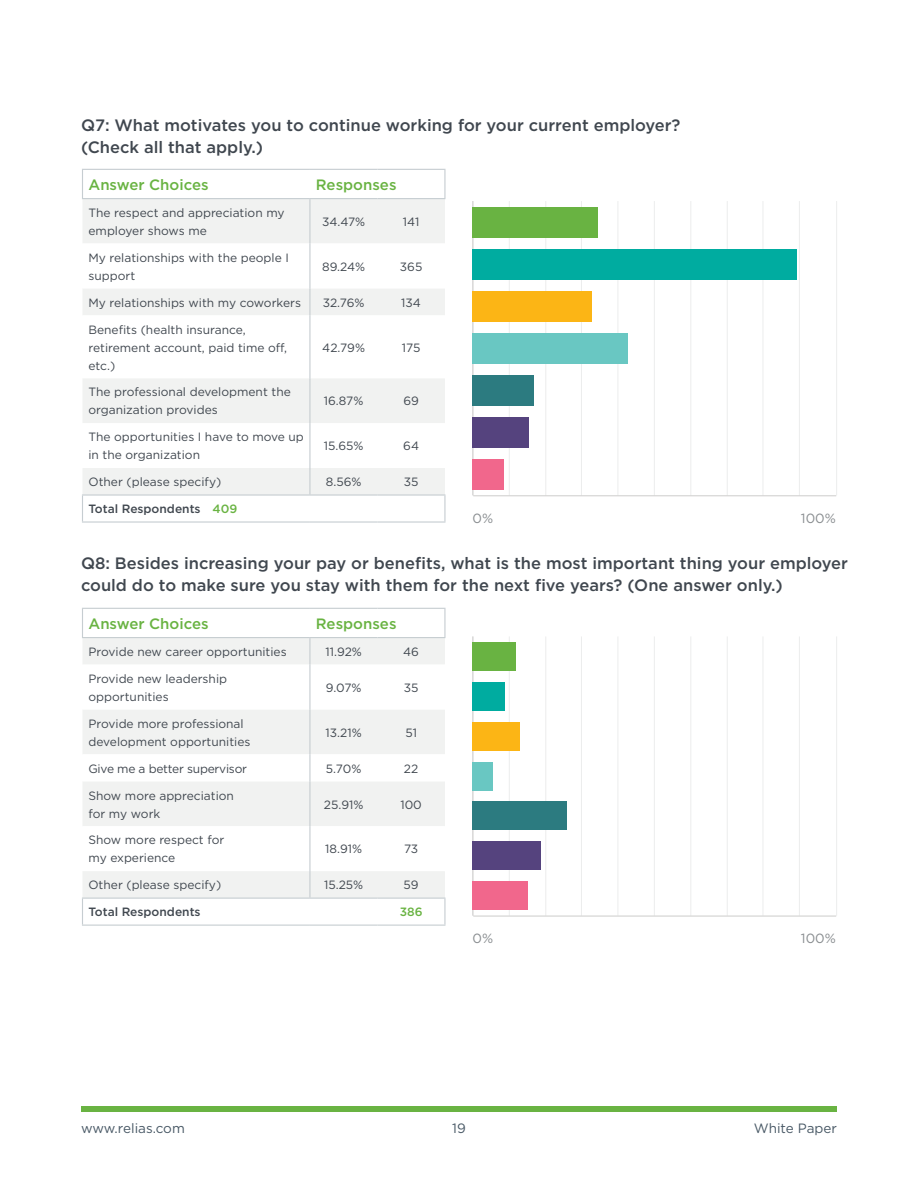
<style>
.page{position:relative;width:918px;height:1188px;background:#fff}
.page>*{position:absolute;margin:0;border:0;box-sizing:border-box;transform-origin:0 0}
.t1{font:500 16.5px/22.5px "Gotham";color:#40474f}
.t2{font:500 15px "Gotham";color:#69b342}
.t3{font:13.5px "Gotham";color:#485865}
.t4{font:13.35px "Gotham";color:#898d90}
.t5{font:12px/18px "Gotham";color:#40474f}
.t6{font:500 12px "Gotham";color:#40474f}
.t7{font:12px "Gotham";letter-spacing:-.02em;color:#40474f}
.t8{font:500 12px "Gotham";color:#69b342}
.s1{color:#69b342}
</style>
<div class="page">
<div style="left:81px;top:1106px;width:756px;height:6px;background:#69b342"></div>
<div style="left:82px;top:199px;width:363px;height:295px;background:#f1f2f1"></div>
<svg style="left:82px;top:243px;width:363px;height:225px"></svg>
<hr style="left:444px;top:170px;width:2px;height:28px;background:#c6cdd1">
<hr style="left:310px;top:198px;width:67px;height:1px;background:#c6cdd1">
<hr style="left:377px;top:198px;width:69px;height:1px;background:#c6cdd1">
<hr style="left:309px;top:199px;width:1px;height:44px;background:#c6cdd1">
<hr style="left:309px;top:243px;width:1px;height:45px;background:#c6cdd1">
<svg style="left:309px;top:288px;width:1px;height:27px"></svg>
<hr style="left:309px;top:315px;width:1px;height:63px;background:#c6cdd1">
<hr style="left:309px;top:378px;width:1px;height:45px;background:#c6cdd1">
<svg style="left:309px;top:468px;width:1px;height:26px"></svg>
<svg style="left:82px;top:496px;width:1px;height:25px"></svg>
<hr style="left:82px;top:494px;width:228px;height:2px;background:#c6cdd1">
<hr style="left:310px;top:494px;width:67px;height:2px;background:#c6cdd1">
<hr style="left:377px;top:494px;width:69px;height:2px;background:#c6cdd1">
<hr style="left:82px;top:521px;width:228px;height:2px;background:#c6cdd1">
<hr style="left:310px;top:521px;width:67px;height:2px;background:#c6cdd1">
<hr style="left:377px;top:521px;width:69px;height:2px;background:#c6cdd1">
<hr style="left:82px;top:169px;width:228px;height:1px;background:#c6cdd1">
<svg style="left:82px;top:170px;width:1px;height:28px"></svg>
<hr style="left:310px;top:169px;width:67px;height:1px;background:#c6cdd1">
<hr style="left:377px;top:169px;width:69px;height:1px;background:#c6cdd1">
<hr style="left:82px;top:198px;width:228px;height:1px;background:#c6cdd1">
<hr style="left:309px;top:423px;width:1px;height:45px;background:#c6cdd1">
<hr style="left:444px;top:496px;width:2px;height:25px;background:#c6cdd1">
<div style="left:82px;top:638px;width:363px;height:260px;background:#f1f2f1"></div>
<svg style="left:82px;top:665px;width:363px;height:206px"></svg>
<hr style="left:444px;top:609px;width:2px;height:28px;background:#c6cdd1">
<hr style="left:310px;top:637px;width:67px;height:1px;background:#c6cdd1">
<hr style="left:377px;top:637px;width:69px;height:1px;background:#c6cdd1">
<svg style="left:309px;top:638px;width:1px;height:27px"></svg>
<hr style="left:309px;top:665px;width:1px;height:44px;background:#c6cdd1">
<hr style="left:309px;top:709px;width:1px;height:45px;background:#c6cdd1">
<svg style="left:309px;top:754px;width:1px;height:27px"></svg>
<hr style="left:309px;top:781px;width:1px;height:45px;background:#c6cdd1">
<svg style="left:309px;top:871px;width:1px;height:27px"></svg>
<svg style="left:82px;top:899px;width:1px;height:26px"></svg>
<hr style="left:82px;top:898px;width:228px;height:1px;background:#c6cdd1">
<hr style="left:310px;top:898px;width:67px;height:1px;background:#c6cdd1">
<hr style="left:377px;top:898px;width:69px;height:1px;background:#c6cdd1">
<hr style="left:82px;top:925px;width:228px;height:1px;background:#c6cdd1">
<hr style="left:310px;top:925px;width:67px;height:1px;background:#c6cdd1">
<hr style="left:377px;top:925px;width:69px;height:1px;background:#c6cdd1">
<hr style="left:82px;top:608px;width:228px;height:1px;background:#c6cdd1">
<svg style="left:82px;top:609px;width:1px;height:28px"></svg>
<hr style="left:310px;top:608px;width:67px;height:1px;background:#c6cdd1">
<hr style="left:377px;top:608px;width:69px;height:1px;background:#c6cdd1">
<hr style="left:82px;top:637px;width:228px;height:1px;background:#c6cdd1">
<hr style="left:309px;top:826px;width:1px;height:45px;background:#c6cdd1">
<hr style="left:444px;top:899px;width:2px;height:26px;background:#c6cdd1">
<hr style="left:509px;top:201px;width:1px;height:294px;background:#eceded">
<hr style="left:545px;top:201px;width:1px;height:294px;background:#eceded">
<hr style="left:581px;top:201px;width:1px;height:294px;background:#eceded">
<hr style="left:618px;top:201px;width:1px;height:294px;background:#eceded">
<hr style="left:654px;top:201px;width:1px;height:294px;background:#eceded">
<hr style="left:690px;top:201px;width:1px;height:294px;background:#eceded">
<hr style="left:727px;top:201px;width:1px;height:294px;background:#eceded">
<hr style="left:763px;top:201px;width:1px;height:294px;background:#eceded">
<hr style="left:799px;top:201px;width:1px;height:294px;background:#eceded">
<hr style="left:836px;top:201px;width:1px;height:294px;background:#eceded">
<hr style="left:473px;top:201px;width:1px;height:294px;background:#cdcccb">
<hr style="left:473px;top:495px;width:363px;height:1px;background:#cdcccb">
<div style="left:472px;top:207px;width:126px;height:30px;background:#69b342"></div>
<div style="left:472px;top:249px;width:325px;height:30px;background:#00aca0"></div>
<div style="left:472px;top:291px;width:120px;height:30px;background:#fcb515"></div>
<div style="left:472px;top:333px;width:156px;height:30px;background:#69c7c2"></div>
<div style="left:472px;top:375px;width:62px;height:30px;background:#2c7b80"></div>
<div style="left:472px;top:417px;width:57px;height:30px;background:#55437e"></div>
<div style="left:472px;top:459px;width:32px;height:30px;background:#f1678c"></div>
<hr style="left:509px;top:636px;width:1px;height:280px;background:#eceded">
<hr style="left:545px;top:636px;width:1px;height:280px;background:#eceded">
<hr style="left:581px;top:636px;width:1px;height:280px;background:#eceded">
<hr style="left:618px;top:636px;width:1px;height:280px;background:#eceded">
<hr style="left:654px;top:636px;width:1px;height:280px;background:#eceded">
<hr style="left:690px;top:636px;width:1px;height:280px;background:#eceded">
<hr style="left:727px;top:636px;width:1px;height:280px;background:#eceded">
<hr style="left:763px;top:636px;width:1px;height:280px;background:#eceded">
<hr style="left:799px;top:636px;width:1px;height:280px;background:#eceded">
<hr style="left:836px;top:636px;width:1px;height:280px;background:#eceded">
<hr style="left:473px;top:636px;width:1px;height:280px;background:#cdcccb">
<hr style="left:473px;top:916px;width:363px;height:1px;background:#cdcccb">
<div style="left:472px;top:642px;width:44px;height:29px;background:#69b342"></div>
<div style="left:472px;top:682px;width:33px;height:29px;background:#00aca0"></div>
<div style="left:472px;top:722px;width:48px;height:29px;background:#fcb515"></div>
<div style="left:472px;top:762px;width:21px;height:28px;background:#69c7c2"></div>
<div style="left:472px;top:802px;width:95px;height:28px;background:#2c7b80"></div>
<div style="left:472px;top:841px;width:69px;height:29px;background:#55437e"></div>
<div style="left:472px;top:881px;width:56px;height:29px;background:#f1678c"></div>
<h1 class="t1" style="left:81px;top:113px;width:601px">Q7: What motivates you to continue working for your current employer? (Check all that apply.)</h1>
<p class="t2" style="left:88px;top:175px;width:122px">Answer Choices</p>
<p class="t2" style="left:316px;top:175px;width:82px">Responses</p>
<p class="t5" style="left:88px;top:203px;width:198px">The respect and appreciation my employer shows me</p>
<p class="t5" style="left:322px;top:212px;width:45px">34.47%</p>
<p class="t5" style="left:403px;top:212px;width:18px">141</p>
<p class="t5" style="left:88px;top:248px;width:202px">My relationships with the people I support</p>
<p class="t5" style="left:322px;top:257px;width:45px">89.24%</p>
<p class="t5" style="left:400px;top:257px;width:24px">365</p>
<p class="t5" style="left:88px;top:293px;width:214px">My relationships with my coworkers</p>
<p class="t5" style="left:323px;top:293px;width:43px">32.76%</p>
<p class="t5" style="left:401px;top:293px;width:21px">134</p>
<p class="t5" style="left:88px;top:320px;width:200px">Benefits (health insurance, retirement account, paid time off, etc.)</p>
<p class="t5" style="left:322px;top:338px;width:44px">42.79%</p>
<p class="t5" style="left:402px;top:338px;width:20px">175</p>
<p class="t5" style="left:88px;top:383px;width:204px">The professional development the organization provides</p>
<p class="t5" style="left:324px;top:392px;width:41px">16.87%</p>
<p class="t5" style="left:403px;top:392px;width:17px">69</p>
<p class="t5" style="left:88px;top:428px;width:217px">The opportunities I have to move up in the organization</p>
<p class="t5" style="left:324px;top:437px;width:41px">15.65%</p>
<p class="t5" style="left:403px;top:437px;width:17px">64</p>
<p class="t5" style="left:88px;top:473px;width:134px">Other (please specify)</p>
<p class="t5" style="left:326px;top:473px;width:37px">8.56%</p>
<p class="t5" style="left:404px;top:473px;width:16px">35</p>
<p class="t6" style="left:88px;top:501px;width:150px">Total Respondents <span class="s1">409</span></p>
<p class="t4" style="left:472px;top:509px;width:22px">0%</p>
<p class="t4" style="left:801px;top:509px;width:36px">100%</p>
<h1 class="t1" style="left:81px;top:552px;width:769px">Q8: Besides increasing your pay or benefits, what is the most important thing your employer could do to make sure you stay with them for the next five years? (One answer only.)</h1>
<p class="t2" style="left:88px;top:614px;width:122px">Answer Choices</p>
<p class="t2" style="left:316px;top:614px;width:82px">Responses</p>
<p class="t5" style="left:88px;top:642px;width:200px">Provide new career opportunities</p>
<p class="t5" style="left:326px;top:642px;width:38px">11.92%</p>
<p class="t5" style="left:403px;top:642px;width:17px">46</p>
<p class="t5" style="left:88px;top:669px;width:140px">Provide new leadership opportunities</p>
<p class="t5" style="left:326px;top:678px;width:37px">9.07%</p>
<p class="t5" style="left:404px;top:678px;width:16px">35</p>
<p class="t5" style="left:88px;top:714px;width:163px">Provide more professional development opportunities</p>
<p class="t5" style="left:326px;top:723px;width:38px">13.21%</p>
<p class="t5" style="left:405px;top:723px;width:13px">51</p>
<p class="t7" style="left:88px;top:761px;width:160px">Give me a better supervisor</p>
<p class="t5" style="left:326px;top:759px;width:37px">5.70%</p>
<p class="t5" style="left:404px;top:759px;width:16px">22</p>
<p class="t5" style="left:88px;top:786px;width:147px">Show more appreciation for my work</p>
<p class="t5" style="left:324px;top:795px;width:41px">25.91%</p>
<p class="t5" style="left:400px;top:795px;width:23px">100</p>
<p class="t5" style="left:88px;top:831px;width:137px">Show more respect for my experience</p>
<p class="t5" style="left:325px;top:840px;width:38px">18.91%</p>
<p class="t5" style="left:404px;top:840px;width:16px">73</p>
<p class="t5" style="left:88px;top:876px;width:134px">Other (please specify)</p>
<p class="t5" style="left:324px;top:876px;width:41px">15.25%</p>
<p class="t5" style="left:404px;top:876px;width:17px">59</p>
<p class="t6" style="left:88px;top:904px;width:114px">Total Respondents</p>
<p class="t8" style="left:400px;top:904px;width:24px">386</p>
<p class="t4" style="left:472px;top:929px;width:22px">0%</p>
<p class="t4" style="left:801px;top:929px;width:36px">100%</p>
<p class="t3" style="left:81px;top:1119px;width:105px">www.relias.com</p>
<p class="t3" style="left:452px;top:1119px;width:15px">19</p>
<p class="t3" style="left:754px;top:1119px;width:85px">White Paper</p>
</div>
